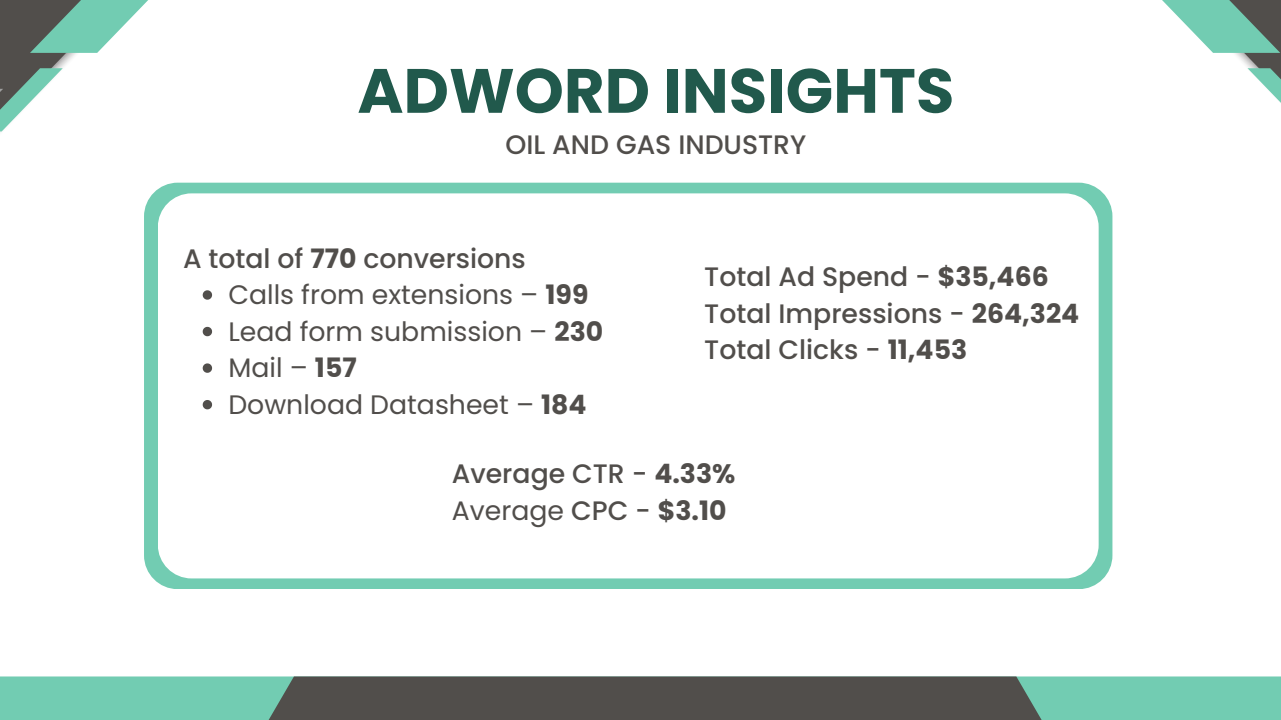
<style>
.page{position:relative;width:1281px;height:720px;background:#fff}
.page>*{position:absolute;margin:0;border:0;box-sizing:border-box;transform-origin:0 0}
.t1{font:700 62.5px "Poppins";color:#21594c}
.t2{font:500 26.75px "Poppins";color:#514e4b}
.t3{font:26.75px "Poppins";color:#514e4b}
.s1{font-weight:700}
.s2{font-weight:500}
</style>
<div class="page">
<svg style="left:1079px;top:0;width:202px;height:193px"></svg>
<svg style="left:0;top:0;width:148px;height:132px"></svg>
<div style="left:0;top:676px;width:1281px;height:44px;background:#72ccb2"></div>
<div style="left:240px;top:676px;width:829px;height:44px;background:#514e4b"></div>
<div style="left:144px;top:183px;width:968px;height:406px;background:#72ccb2;border-radius:34px"></div>
<div style="left:158px;top:193px;width:940px;height:385px;background:#fff;border-radius:34px"></div>
<svg style="left:203px;top:290px;width:9px;height:10px"></svg>
<svg style="left:203px;top:327px;width:9px;height:9px"></svg>
<svg style="left:203px;top:363px;width:9px;height:10px"></svg>
<svg style="left:203px;top:400px;width:9px;height:9px"></svg>
<p class="t1" style="left:357px;top:47px;width:598px">ADWORD INSIGHTS</p>
<p class="t2" style="left:505px;top:126px;width:302px">OIL AND GAS INDUSTRY</p>
<p class="t2" style="left:183px;top:240px;width:344px">A total of <span class="s1">770</span> conversions</p>
<p class="t3" style="left:228px;top:276px;width:361px">Calls from extensions – <span class="s1">199</span></p>
<p class="t3" style="left:228px;top:313px;width:376px">Lead form submission – <span class="s1">230</span></p>
<p class="t3" style="left:228px;top:349px;width:130px">Mail – <span class="s1">157</span></p>
<p class="t3" style="left:228px;top:386px;width:360px">Download Datasheet – <span class="s1">184</span></p>
<p class="t2" style="left:704px;top:258px;width:346px">Total Ad Spend - <span class="s1">$35,466</span></p>
<p class="t2" style="left:704px;top:295px;width:376px">Total Impressions - <span class="s1">264,324</span></p>
<p class="t2" style="left:704px;top:331px;width:264px">Total Clicks - <span class="s1">11,453</span></p>
<p class="t2" style="left:452px;top:455px;width:285px">Average CTR - <span class="s1">4.33%</span></p>
<p class="t3" style="left:452px;top:492px;width:276px">Average <span class="s2">CPC -</span> <span class="s1">$3.10</span></p>
</div>
